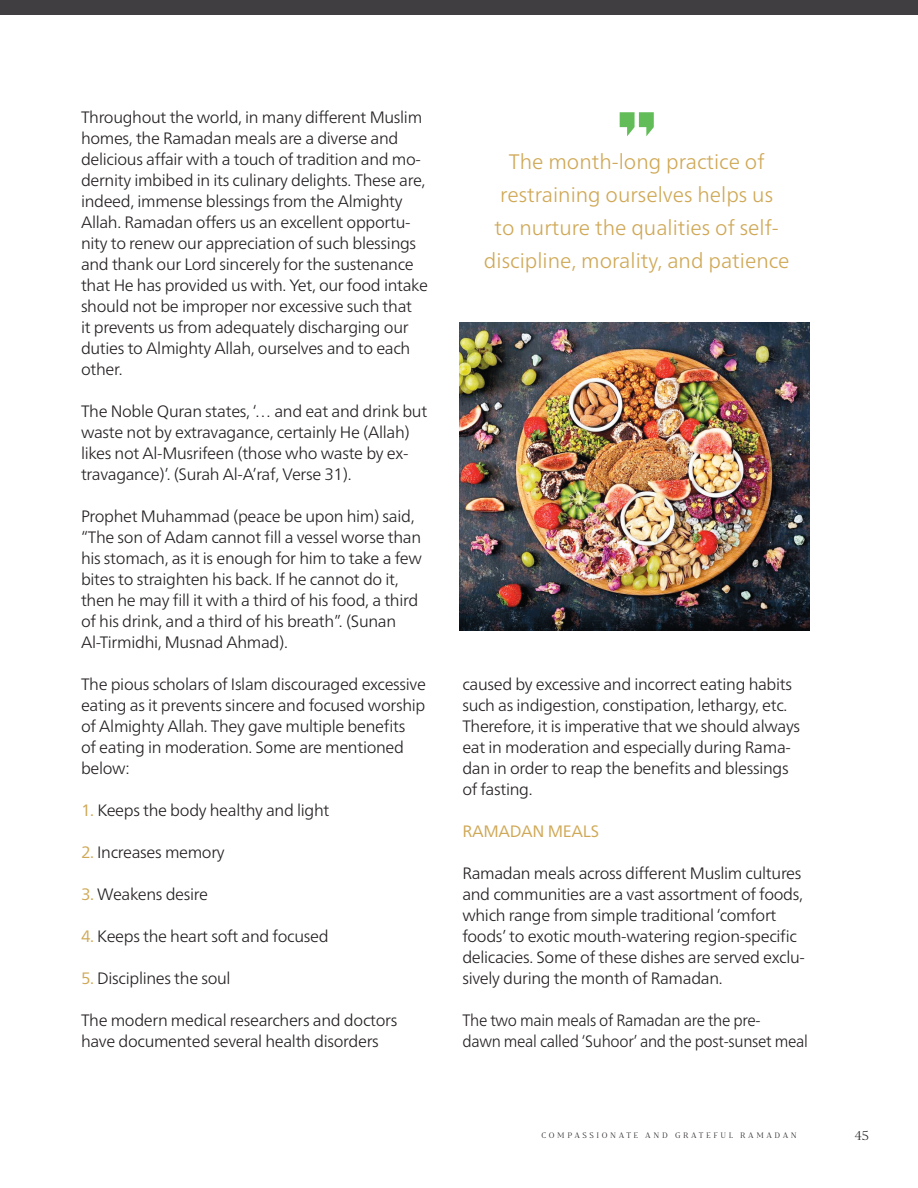
<style>
.page{position:relative;width:918px;height:1188px;background:#fff}
.page>*{position:absolute;margin:0;border:0;box-sizing:border-box;transform-origin:0 0}
.t1{font:300 21px/33px "Neue Frutiger Arabic";color:#cfa856;text-align:center}
.t2{font:300 16.5px/21px "Neue Frutiger Arabic";letter-spacing:-.02em;color:#231f20}
.t3{font:300 16.5px/21px "Neue Frutiger Arabic";letter-spacing:-.02em;color:#231f20;scale:.94 1}
.t4{font:16.5px "Neue Frutiger Arabic";color:#cfa856}
.t5{font:300 12px "Bw Darius";color:#231f20}
.t6{font:300 7.5px "Bw Darius";letter-spacing:.35em;color:#231f20}
.s1{font-weight:400;color:#cfa856}
</style>
<div class="page">
<div style="left:0;top:0;width:918px;height:14px;background:#403e40"></div>
<svg style="left:620px;top:112px;width:34px;height:24px"></svg>
<img style="left:460px;top:322px;width:350px;height:309px">
<p class="t2" style="left:81px;top:108px;width:348px">Throughout the world, in many different Muslim homes, the Ramadan meals are a diverse and delicious affair with a touch of tradition and mo&shy;dernity imbibed in its culinary delights. These are, indeed, immense blessings from the Almighty Allah. Ramadan offers us an excellent opportu&shy;nity to renew our appreciation of such blessings and thank our Lord sincerely for the sustenance that He has provided us with. Yet, our food intake should not be improper nor excessive such that<br>it prevents us from adequately discharging our duties to Almighty Allah, ourselves and to each other.</p>
<p class="t2" style="left:81px;top:402px;width:348px">The Noble Quran states, ‘… and eat and drink but waste not by extravagance, certainly He (Allah) likes not Al-Musrifeen (those who waste by ex&shy;travagance)’. (Surah Al-A’raf, Verse 31).</p>
<p class="t2" style="left:81px;top:507px;width:342px">Prophet Muhammad (peace be upon him) said, “The son of Adam cannot fill a vessel worse than his stomach, as it is enough for him to take a few bites to straighten his back. If he cannot do it, then he may fill it with a third of his food, a third of his drink, and a third of his breath”. (Sunan Al-Tirmidhi, Musnad Ahmad).</p>
<p class="t2" style="left:81px;top:675px;width:347px">The pious scholars of Islam discouraged excessive eating as it prevents sincere and focused worship of Almighty Allah. They gave multiple benefits<br>of eating in moderation. Some are mentioned below:</p>
<p class="t2" style="left:81px;top:801px;width:250px"><span class="s1">1.</span> Keeps the body healthy and light</p>
<p class="t2" style="left:81px;top:843px;width:145px"><span class="s1">2.</span> Increases memory</p>
<p class="t2" style="left:81px;top:885px;width:129px"><span class="s1">3.</span> Weakens desire</p>
<p class="t2" style="left:81px;top:927px;width:249px"><span class="s1">4.</span> Keeps the heart soft and focused</p>
<p class="t2" style="left:81px;top:969px;width:151px"><span class="s1">5.</span> Disciplines the soul</p>
<p class="t2" style="left:81px;top:1011px;width:318px">The modern medical researchers and doctors have documented several health disorders</p>
<p class="t1" style="left:484px;top:147px;width:307px">The month-long practice of restraining ourselves helps us<br>to nurture the qualities of self&shy;discipline, morality, and patience</p>
<p class="t2" style="left:462px;top:675px;width:339px">caused by excessive and incorrect eating habits such as indigestion, constipation, lethargy, etc.<br>Therefore, it is imperative that we should always eat in moderation and especially during Rama&shy;dan in order to reap the benefits and blessings of fasting.</p>
<p class="t4" style="left:462px;top:820px;width:138px">RAMADAN MEALS</p>
<p class="t2" style="left:462px;top:864px;width:344px">Ramadan meals across different Muslim cultures and communities are a vast assortment of foods, which range from simple traditional ‘comfort foods’ to exotic mouth-watering region-specific delicacies. Some of these dishes are served exclu&shy;sively during the month of Ramadan.</p>
<p class="t3" style="left:462px;top:1011px;width:369px">The two main meals of Ramadan are the pre-<br>dawn meal called ‘Suhoor’ and the post-sunset meal</p>
<p class="t6" style="left:542px;top:1130px;width:257px">COMPASSIONATE AND GRATEFUL RAMADAN</p>
<p class="t5" style="left:855px;top:1127px;width:16px">45</p>
</div>
